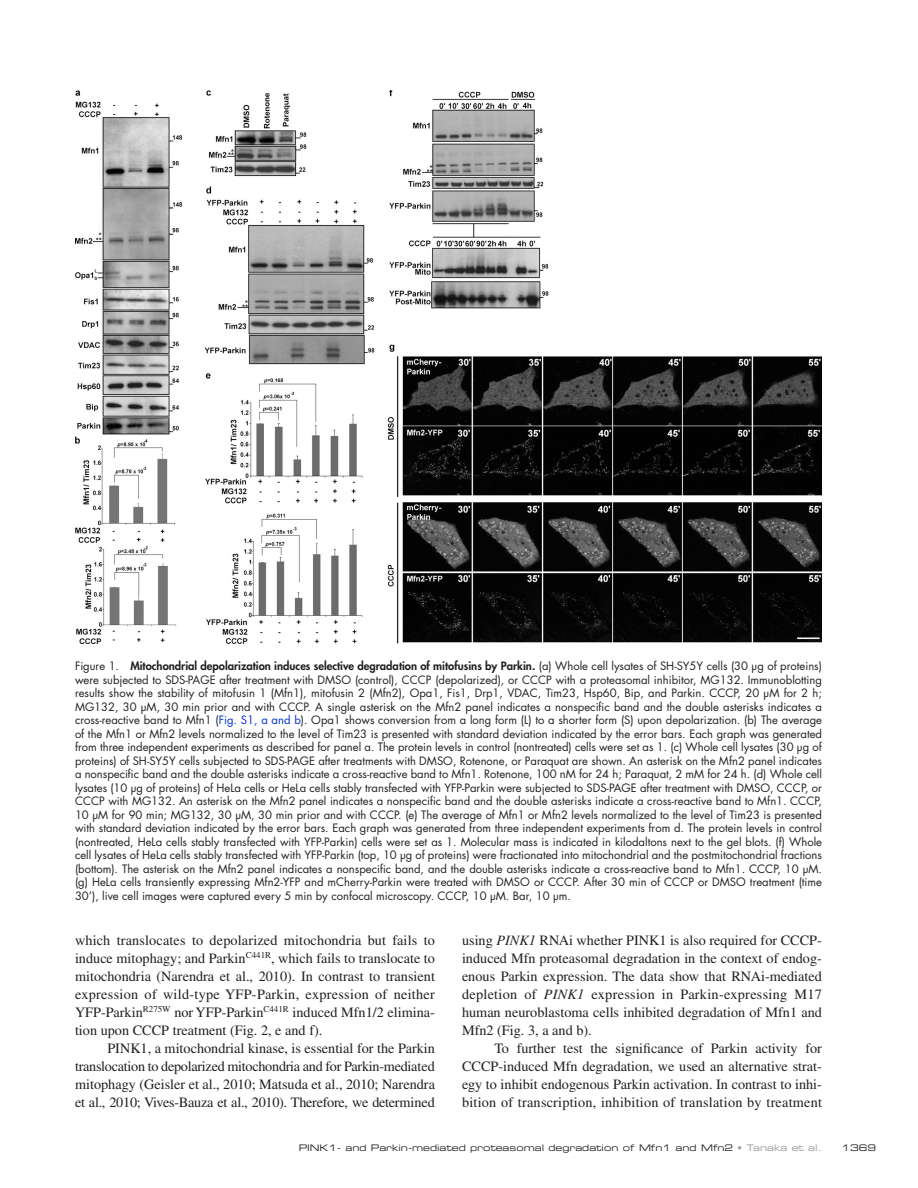
<style>
.page{position:relative;width:918px;height:1188px;background:#fff}
.page>*{position:absolute;margin:0;border:0;box-sizing:border-box;transform-origin:0 0}
.t1{font:14.25px/18px "Times LT Std";color:#231f20;text-align:justify}
.t2{font:11.25px/13.5px "Futura Std";color:#231f20;text-align:justify}
.t3{font:9px "Eurostile LT Std Ex 2";color:#231f20}
.s1{font-weight:800}
.s2{color:#0030d1}
.s3{font-style:italic}
.s4{color:#949698}
</style>
<div class="page">
<img style="left:75px;top:90px;width:747px;height:553px">
<p class="t2" style="left:75px;top:660px;width:749px">Figure 1. <span class="s1">Mitochondrial depolarization induces selective degradation of mitofusins by Parkin.</span> (a) Whole cell lysates of SH-SY5Y cells (30 µg of proteins) were subjected to SDS-PAGE after treatment with DMSO (control), CCCP (depolarized), or CCCP with a proteasomal inhibitor, MG132. Immunoblotting results show the stability of mitofusin 1 (Mfn1), mitofusin 2 (Mfn2), Opa1, Fis1, Drp1, VDAC, Tim23, Hsp60, Bip, and Parkin. CCCP, 20 µM for 2 h; MG132, 30 µM, 30 min prior and with CCCP. A single asterisk on the Mfn2 panel indicates a nonspecific band and the double asterisks indicates a cross-reactive band to Mfn1 (<span class="s2">Fig. S1, a and b</span>). Opa1 shows conversion from a long form (L) to a shorter form (S) upon depolarization. (b) The average of the Mfn1 or Mfn2 levels normalized to the level of Tim23 is presented with standard deviation indicated by the error bars. Each graph was generated from three independent experiments as described for panel a. The protein levels in control (nontreated) cells were set as 1. (c) Whole cell lysates (30 µg of proteins) of SH-SY5Y cells subjected to SDS-PAGE after treatments with DMSO, Rotenone, or Paraquat are shown. An asterisk on the Mfn2 panel indicates a nonspecific band and the double asterisks indicate a cross-reactive band to Mfn1. Rotenone, 100 nM for 24 h; Paraquat, 2 mM for 24 h. (d) Whole cell lysates (10 µg of proteins) of HeLa cells or HeLa cells stably transfected with YFP-Parkin were subjected to SDS-PAGE after treatment with DMSO, CCCP, or CCCP with MG132. An asterisk on the Mfn2 panel indicates a nonspecific band and the double asterisks indicate a cross-reactive band to Mfn1. CCCP, 10 µM for 90 min; MG132, 30 µM, 30 min prior and with CCCP. (e) The average of Mfn1 or Mfn2 levels normalized to the level of Tim23 is presented with standard deviation indicated by the error bars. Each graph was generated from three independent experiments from d. The protein levels in control (nontreated, HeLa cells stably transfected with YFP-Parkin) cells were set as 1. Molecular mass is indicated in kilodaltons next to the gel blots. (f) Whole cell lysates of HeLa cells stably transfected with YFP-Parkin (top, 10 µg of proteins) were fractionated into mitochondrial and the postmitochondrial fractions (bottom). The asterisk on the Mfn2 panel indicates a nonspecific band, and the double asterisks indicate a cross-reactive band to Mfn1. CCCP, 10 µM. (g) HeLa cells transiently expressing Mfn2-YFP and mCherry-Parkin were treated with DMSO or CCCP. After 30 min of CCCP or DMSO treatment (time 30’), live cell images were captured every 5 min by confocal microscopy. CCCP, 10 µM. Bar, 10 µm.</p>
<p class="t1" style="left:75px;top:931px;width:362px">which translocates to depolarized mitochondria but fails to induce mitophagy; and Parkin<sup>C441R</sup>, which fails to translocate to mitochondria (Narendra et al., 2010). In contrast to transient expression of wild-type YFP-Parkin, expression of neither YFP-Parkin<sup>R275W</sup> nor YFP-Parkin<sup>C441R</sup> induced Mfn1/2 elimina&shy;tion upon CCCP treatment (Fig. 2, e and f).</p>
<p class="t1" style="left:75px;top:1039px;width:362px;text-indent:32px">PINK1, a mitochondrial kinase, is essential for the Parkin translocation to depolarized mitochondria and for Parkin-mediated mitophagy (Geisler et al., 2010; Matsuda et al., 2010; Narendra et al., 2010; Vives-Bauza et al., 2010). Therefore, we determined</p>
<p class="t1" style="left:462px;top:931px;width:362px">using <span class="s3">PINK1</span> RNAi whether PINK1 is also required for CCCP&shy;induced Mfn proteasomal degradation in the context of endog&shy;enous Parkin expression. The data show that RNAi-mediated depletion of <span class="s3">PINK1</span> expression in Parkin-expressing M17 human neuroblastoma cells inhibited degradation of Mfn1 and Mfn2 (Fig. 3, a and b).</p>
<p class="t1" style="left:462px;top:1039px;width:362px;text-indent:32px">To further test the significance of Parkin activity for CCCP-induced Mfn degradation, we used an alternative strat&shy;egy to inhibit endogenous Parkin activation. In contrast to inhi&shy;bition of transcription, inhibition of translation by treatment</p>
<p class="t3" style="left:299px;top:1142px;width:525px">PINK1- and Parkin-mediated proteasomal degradation of Mfn1 and Mfn2 <span class="s4">• Tanaka et al.</span></p>
<p class="t3" style="left:842px;top:1142px;width:36px">1369</p>
</div>
